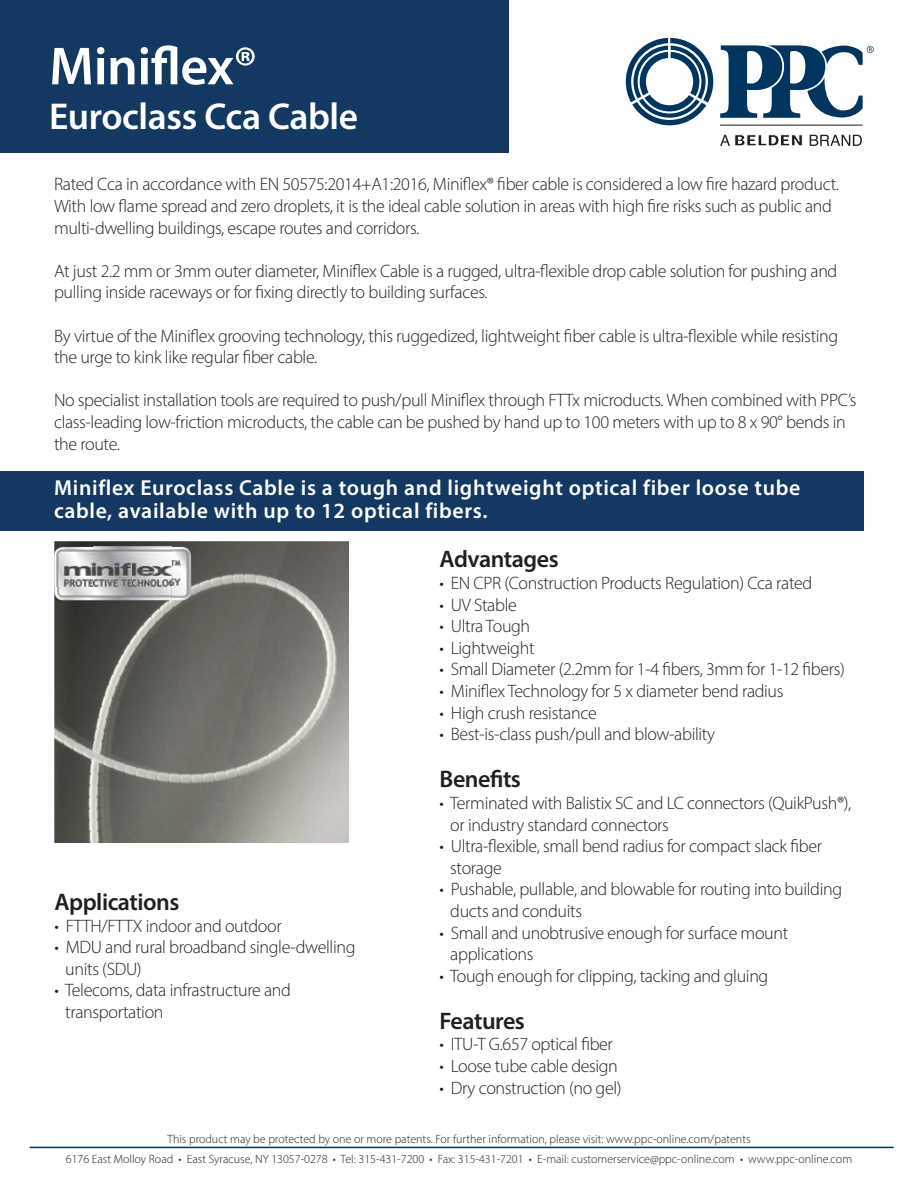
<style>
.page{position:relative;width:918px;height:1188px;background:#fff}
.page>*{position:absolute;margin:0;border:0;box-sizing:border-box;transform-origin:0 0}
.t1{font:600 54px "Myriad Pro";letter-spacing:-.01em;color:#fff}
.t2{font:600 37.5px "Myriad Pro";letter-spacing:-.01em;color:#fff}
.t3{font:600 24px "Myriad Pro";letter-spacing:-.02em;color:#231f20}
.t4{font:600 21.75px/23px "Myriad Pro";letter-spacing:.03em;color:#fff}
.t5{font:300 18px/21.6px "Myriad Pro";letter-spacing:-.02em;color:#231f20}
.t6{font:300 12px "Myriad Pro";color:#231f20}
</style>
<div class="page">
<svg style="left:626px;top:38px;width:87px;height:87px"></svg>
<svg style="left:720px;top:45px;width:154px;height:73px"></svg>
<hr style="left:720px;top:125px;width:143px;height:1px;background:#231f20">
<svg style="left:720px;top:134px;width:83px;height:12px"></svg>
<svg style="left:810px;top:135px;width:52px;height:11px"></svg>
<div style="left:0;top:0;width:509px;height:153px;background:#133963"></div>
<hr style="left:30px;top:1147px;width:864px;height:1px;background:#003560">
<img style="left:55px;top:542px;width:294px;height:301px">
<div style="left:0;top:471px;width:864px;height:60px;background:#133963"></div>
<img style="left:54px;top:547px;width:137px;height:53px">
<h1 class="t1" style="left:49px;top:32px;width:210px">Miniflex®</h1>
<h2 class="t2" style="left:49px;top:93px;width:311px">Euroclass Cca Cable</h2>
<p class="t5" style="left:54px;top:173px;width:787px">Rated Cca in accordance with EN 50575:2014+A1:2016, Miniflex® fiber cable is considered a low fire hazard product.<br>With low flame spread and zero droplets, it is the ideal cable solution in areas with high fire risks such as public and multi-dwelling buildings, escape routes and corridors.</p>
<p class="t5" style="left:54px;top:260px;width:785px">At just 2.2 mm or 3mm outer diameter, Miniflex Cable is a rugged, ultra-flexible drop cable solution for pushing and pulling inside raceways or for fixing directly to building surfaces.</p>
<p class="t5" style="left:54px;top:325px;width:786px">By virtue of the Miniflex grooving technology, this ruggedized, lightweight fiber cable is ultra-flexible while resisting the urge to kink like regular fiber cable.</p>
<p class="t5" style="left:54px;top:389px;width:804px">No specialist installation tools are required to push/pull Miniflex through FTTx microducts. When combined with PPC’s class-leading low-friction microducts, the cable can be pushed by hand up to 100 meters with up to 8 x 90° bends in the route.</p>
<p class="t4" style="left:54px;top:475px;width:748px">Miniflex Euroclass Cable is a tough and lightweight optical fiber loose tube cable, available with up to 12 optical fibers.</p>
<p class="t3" style="left:440px;top:544px;width:121px">Advantages</p>
<p class="t5" style="left:440px;top:572px;width:374px">• EN CPR (Construction Products Regulation) Cca rated</p>
<p class="t5" style="left:440px;top:594px;width:79px">• UV Stable</p>
<p class="t5" style="left:440px;top:615px;width:92px">• Ultra Tough</p>
<p class="t5" style="left:440px;top:637px;width:97px">• Lightweight</p>
<p class="t5" style="left:440px;top:659px;width:407px">• Small Diameter (2.2mm for 1-4 fibers, 3mm for 1-12 fibers)</p>
<p class="t5" style="left:440px;top:680px;width:346px">• Miniflex Technology for 5 x diameter bend radius</p>
<p class="t5" style="left:440px;top:702px;width:159px">• High crush resistance</p>
<p class="t5" style="left:440px;top:723px;width:277px">• Best-is-class push/pull and blow-ability</p>
<p class="t3" style="left:440px;top:764px;width:83px">Benefits</p>
<p class="t5" style="left:440px;top:792px;width:413px">• Terminated with Balistix SC and LC connectors (QuikPush®),</p>
<p class="t5" style="left:450px;top:814px;width:220px">or industry standard connectors</p>
<p class="t5" style="left:440px;top:835px;width:384px">• Ultra-flexible, small bend radius for compact slack fiber</p>
<p class="t5" style="left:450px;top:857px;width:53px">storage</p>
<p class="t5" style="left:440px;top:878px;width:404px">• Pushable, pullable, and blowable for routing into building</p>
<p class="t5" style="left:450px;top:900px;width:133px">ducts and conduits</p>
<p class="t5" style="left:440px;top:922px;width:350px">• Small and unobtrusive enough for surface mount</p>
<p class="t5" style="left:450px;top:943px;width:85px">applications</p>
<p class="t5" style="left:440px;top:965px;width:330px">• Tough enough for clipping, tacking and gluing</p>
<p class="t3" style="left:55px;top:887px;width:126px">Applications</p>
<p class="t5" style="left:55px;top:915px;width:229px">• FTTH/FTTX indoor and outdoor</p>
<p class="t5" style="left:55px;top:936px;width:303px">• MDU and rural broadband single-dwelling</p>
<p class="t5" style="left:65px;top:958px;width:78px">units (SDU)</p>
<p class="t5" style="left:55px;top:980px;width:238px">• Telecoms, data infrastructure and</p>
<p class="t5" style="left:65px;top:1001px;width:100px">transportation</p>
<p class="t3" style="left:440px;top:1005px;width:87px">Features</p>
<p class="t5" style="left:440px;top:1033px;width:175px">• ITU-T G.657 optical fiber</p>
<p class="t5" style="left:440px;top:1055px;width:180px">• Loose tube cable design</p>
<p class="t5" style="left:440px;top:1077px;width:184px">• Dry construction (no gel)</p>
<p class="t6" style="left:167px;top:1132px;width:585px">This product may be protected by one or more patents. For further information, please visit: www.ppc-online.com/patents</p>
<p class="t6" style="left:66px;top:1152px;width:788px">6176 East Molloy Road • East Syracuse, NY 13057-0278 • Tel: 315-431-7200 • Fax: 315-431-7201 • E-mail: customerservice@ppc-online.com • www.ppc-online.com</p>
</div>
